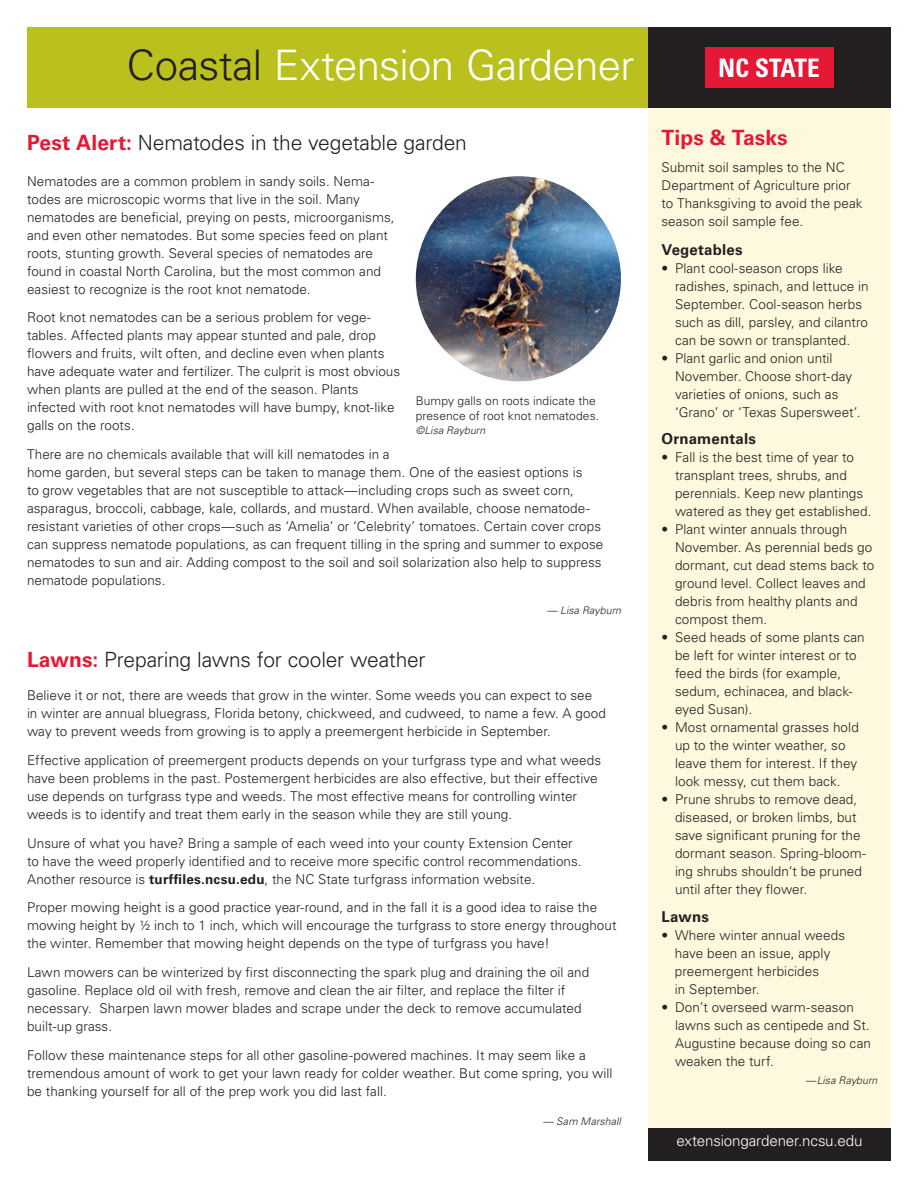
<style>
.page{position:relative;width:918px;height:1188px;background:#fff}
.page>*{position:absolute;margin:0;border:0;box-sizing:border-box;transform-origin:0 0}
.t1{font:300 42px "Univers LT Std";letter-spacing:-.015em;color:#fff}
.Section_Head_2015{font:300 21px "Univers LT Std";letter-spacing:-.01em;color:#231f20}
.t2{font:700 21px "Univers LT Std";letter-spacing:.005em;color:#e51836}
.t3{font:300 15.15px "Univers LT Std";letter-spacing:-.01em;color:#fff}
._2015_Bulleted{font:700 15px "Univers LT Std";letter-spacing:.015em;color:#231f20}
._2015_Body_Text{font:300 13.5px/18px "Univers LT Std";letter-spacing:.005em;color:#231f20}
._2015_Bulleted-2{font:300 13.5px/18px "Univers LT Std";letter-spacing:.005em;color:#231f20}
._2015_Byline{font:300 12px/14.4px "Univers LT Std";letter-spacing:.01em;color:#231f20}
._2015_Byline-2{font:italic 300 10.5px "Univers LT Std";letter-spacing:.01em;color:#231f20}
._2015_Body_Text-2{font:italic 300 10.5px "Univers LT Std";letter-spacing:.01em;color:#231f20}
.s1{color:#231f20}
.s2{font-weight:700;color:#e51836}
.s3{font-weight:700}
</style>
<div class="page">
<div style="left:27px;top:27px;width:621px;height:81px;background:#bac11f"></div>
<div style="left:648px;top:27px;width:243px;height:81px;background:#231f20"></div>
<div style="left:705px;top:48px;width:129px;height:40px;background:#e51836"></div>
<svg style="left:720px;top:58px;width:28px;height:19px"></svg>
<svg style="left:756px;top:58px;width:63px;height:19px"></svg>
<div style="left:648px;top:1127px;width:243px;height:34px;background:#231f20"></div>
<div style="left:648px;top:108px;width:243px;height:1019px;background:#fef9de"></div>
<img style="left:416px;top:176px;width:205px;height:205px;border-radius:103px">
<p class="t1" style="left:127px;top:40px;width:509px"><span class="s1">Coastal</span> Extension Gardener</p>
<p class="Section_Head_2015" style="left:27px;top:130px;width:441px"><span class="s2">Pest Alert:</span> Nematodes in the vegetable garden</p>
<p class="_2015_Body_Text" style="left:27px;top:172px;width:369px">Nematodes are a common problem in sandy soils. Nema&shy;todes are microscopic worms that live in the soil. Many nematodes are beneficial, preying on pests, microorganisms, and even other nematodes. But some species feed on plant roots, stunting growth. Several species of nematodes are found in coastal North Carolina, but the most common and easiest to recognize is the root knot nematode.</p>
<p class="_2015_Body_Text" style="left:27px;top:309px;width:375px">Root knot nematodes can be a serious problem for vege&shy;tables. Affected plants may appear stunted and pale, drop flowers and fruits, wilt often, and decline even when plants have adequate water and fertilizer. The culprit is most obvious when plants are pulled at the end of the season. Plants infected with root knot nematodes will have bumpy, knot-like galls on the roots.</p>
<p class="_2015_Body_Text" style="left:27px;top:445px;width:578px">There are no chemicals available that will kill nematodes in a<br>home garden, but several steps can be taken to manage them. One of the easiest options is<br>to grow vegetables that are not susceptible to attack—including crops such as sweet corn, asparagus, broccoli, cabbage, kale, collards, and mustard. When available, choose nematode&shy;resistant varieties of other crops—such as ‘Amelia’ or ‘Celebrity’ tomatoes. Certain cover crops can suppress nematode populations, as can frequent tilling in the spring and summer to expose nematodes to sun and air. Adding compost to the soil and soil solarization also help to suppress nematode populations.</p>
<p class="_2015_Byline-2" style="left:547px;top:604px;width:76px">— Lisa Rayburn</p>
<p class="_2015_Byline" style="left:416px;top:394px;width:185px">Bumpy galls on roots indicate the presence of root knot nematodes.</p>
<p class="_2015_Byline-2" style="left:416px;top:424px;width:71px">©Lisa Rayburn</p>
<p class="Section_Head_2015" style="left:27px;top:646px;width:400px"><span class="s2">Lawns:</span> Preparing lawns for cooler weather</p>
<p class="_2015_Body_Text" style="left:27px;top:686px;width:580px">Believe it or not, there are weeds that grow in the winter. Some weeds you can expect to see in winter are annual bluegrass, Florida betony, chickweed, and cudweed, to name a few. A good way to prevent weeds from growing is to apply a preemergent herbicide in September.</p>
<p class="_2015_Body_Text" style="left:27px;top:751px;width:576px">Effective application of preemergent products depends on your turfgrass type and what weeds have been problems in the past. Postemergent herbicides are also effective, but their effective use depends on turfgrass type and weeds. The most effective means for controlling winter weeds is to identify and treat them early in the season while they are still young.</p>
<p class="_2015_Body_Text" style="left:27px;top:834px;width:556px">Unsure of what you have? Bring a sample of each weed into your county Extension Center to have the weed properly identified and to receive more specific control recommendations.<br>Another resource is <span class="s3">turffiles.ncsu.edu</span>, the NC State turfgrass information website.</p>
<p class="_2015_Body_Text" style="left:27px;top:899px;width:591px">Proper mowing height is a good practice year-round, and in the fall it is a good idea to raise the mowing height by ½ inch to 1 inch, which will encourage the turfgrass to store energy throughout the winter. Remember that mowing height depends on the type of turfgrass you have!</p>
<p class="_2015_Body_Text" style="left:27px;top:963px;width:564px">Lawn mowers can be winterized by first disconnecting the spark plug and draining the oil and gasoline. Replace old oil with fresh, remove and clean the air filter, and replace the filter if necessary. Sharpen lawn mower blades and scrape under the deck to remove accumulated built-up grass.</p>
<p class="_2015_Body_Text" style="left:27px;top:1046px;width:587px">Follow these maintenance steps for all other gasoline-powered machines. It may seem like a tremendous amount of work to get your lawn ready for colder weather. But come spring, you will be thanking yourself for all of the prep work you did last fall.</p>
<p class="_2015_Body_Text-2" style="left:543px;top:1115px;width:80px">— Sam Marshall</p>
<p class="t2" style="left:662px;top:125px;width:128px">Tips &amp; Tasks</p>
<p class="_2015_Body_Text" style="left:662px;top:158px;width:203px">Submit soil samples to the NC<br>Department of Agriculture prior to Thanksgiving to avoid the peak season soil sample fee.</p>
<p class="_2015_Bulleted" style="left:662px;top:241px;width:83px">Vegetables</p>
<p class="_2015_Bulleted-2" style="left:675px;top:259px;width:195px;text-indent:-14px">• Plant cool-season crops like radishes, spinach, and lettuce in<br>September. Cool-season herbs such as dill, parsley, and cilantro can be sown or transplanted.</p>
<p class="_2015_Bulleted-2" style="left:675px;top:349px;width:187px;text-indent:-14px">• Plant garlic and onion until<br>November. Choose short-day varieties of onions, such as ‘Grano’ or ‘Texas Supersweet’.</p>
<p class="_2015_Bulleted" style="left:662px;top:430px;width:96px">Ornamentals</p>
<p class="_2015_Bulleted-2" style="left:675px;top:448px;width:198px;text-indent:-14px">• Fall is the best time of year to transplant trees, shrubs, and perennials. Keep new plantings watered as they get established.</p>
<p class="_2015_Bulleted-2" style="left:675px;top:520px;width:201px;text-indent:-14px">• Plant winter annuals through<br>November. As perennial beds go dormant, cut dead stems back to ground level. Collect leaves and debris from healthy plants and compost them.</p>
<p class="_2015_Bulleted-2" style="left:675px;top:628px;width:191px;text-indent:-14px">• Seed heads of some plants can be left for winter interest or to feed the birds (for example, sedum, echinacea, and black&shy;eyed Susan).</p>
<p class="_2015_Bulleted-2" style="left:675px;top:718px;width:185px;text-indent:-14px">• Most ornamental grasses hold up to the winter weather, so leave them for interest. If they look messy, cut them back.</p>
<p class="_2015_Bulleted-2" style="left:675px;top:790px;width:193px;text-indent:-14px">• Prune shrubs to remove dead, diseased, or broken limbs, but save significant pruning for the dormant season. Spring-bloom&shy;ing shrubs shouldn’t be pruned until after they flower.</p>
<p class="_2015_Bulleted" style="left:662px;top:908px;width:49px">Lawns</p>
<p class="_2015_Bulleted-2" style="left:675px;top:927px;width:172px;text-indent:-13px">• Where winter annual weeds have been an issue, apply preemergent herbicides<br>in September.</p>
<p class="_2015_Bulleted-2" style="left:675px;top:999px;width:197px;text-indent:-14px">• Don’t overseed warm-season lawns such as centipede and St.<br>Augustine because doing so can weaken the turf.</p>
<p class="_2015_Byline-2" style="left:806px;top:1074px;width:73px">—Lisa Rayburn</p>
<p class="t3" style="left:677px;top:1132px;width:187px">extensiongardener.ncsu.edu</p>
</div>
